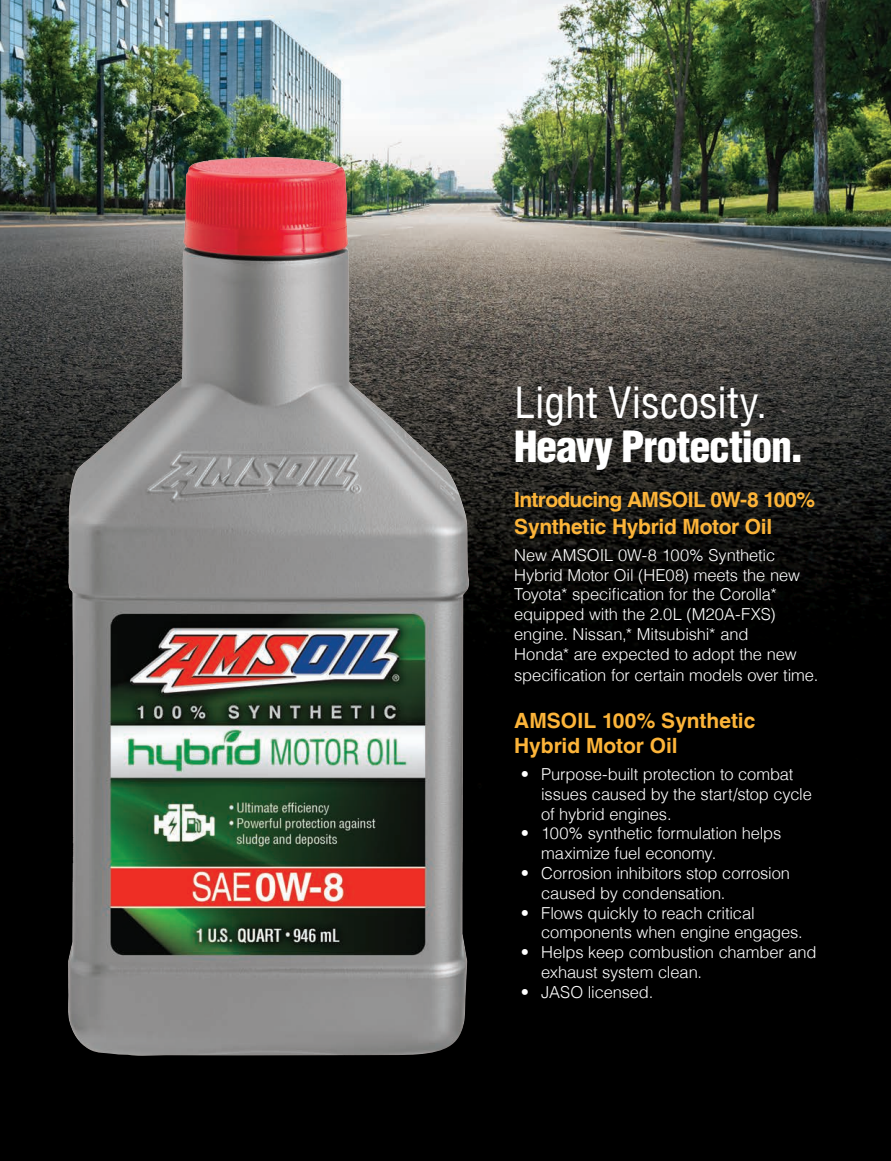
<style>
.page{position:relative;width:891px;height:1161px;background:#fff}
.page>*{position:absolute;margin:0;border:0;box-sizing:border-box;transform-origin:0 0}
.t1{font:900 condensed 42px "Helvetica LT";letter-spacing:-.03em;color:#fff}
.t2{font:condensed 42px "Helvetica LT";color:#fff}
.t3{font:700 21px/27px "Helvetica LT";letter-spacing:-.01em;color:#fcb439}
.t4{font:300 16.5px/19.8px "Helvetica LT";letter-spacing:-.01em;color:#fff}
</style>
<div class="page">
<img style="left:0;top:0;width:891px;height:1161px">
<img style="left:67px;top:157px;width:402px;height:899px">
<h1 class="t2" style="left:514px;top:377px;width:254px">Light Viscosity.</h1>
<h1 class="t1" style="left:514px;top:420px;width:291px">Heavy Protection.</h1>
<p class="t3" style="left:514px;top:486px;width:302px">Introducing AMSOIL 0W-8 100%<br>Synthetic Hybrid Motor Oil</p>
<p class="t4" style="left:514px;top:545px;width:287px">New AMSOIL 0W-8 100% Synthetic Hybrid Motor Oil (HE08) meets the new Toyota* specification for the Corolla* equipped with the 2.0L (M20A-FXS) engine. Nissan,* Mitsubishi* and Honda* are expected to adopt the new</p>
<p class="t4" style="left:514px;top:665px;width:306px">specification for certain models over time.</p>
<p class="t3" style="left:514px;top:708px;width:243px;line-height:25.2px">AMSOIL 100% Synthetic<br>Hybrid Motor Oil</p>
<p class="t4" style="left:541px;top:764px;width:272px;text-indent:-20px">• Purpose-built protection to combat issues caused by the start/stop cycle of hybrid engines.</p>
<p class="t4" style="left:541px;top:823px;width:242px;text-indent:-20px">• 100% synthetic formulation helps maximize fuel economy.</p>
<p class="t4" style="left:541px;top:863px;width:250px;text-indent:-20px">• Corrosion inhibitors stop corrosion caused by condensation.</p>
<p class="t4" style="left:541px;top:903px;width:263px;text-indent:-20px">• Flows quickly to reach critical components when engine engages.</p>
<p class="t4" style="left:541px;top:942px;width:277px;text-indent:-20px">• Helps keep combustion chamber and exhaust system clean.</p>
<p class="t4" style="left:521px;top:982px;width:134px">• JASO licensed.</p>
</div>
